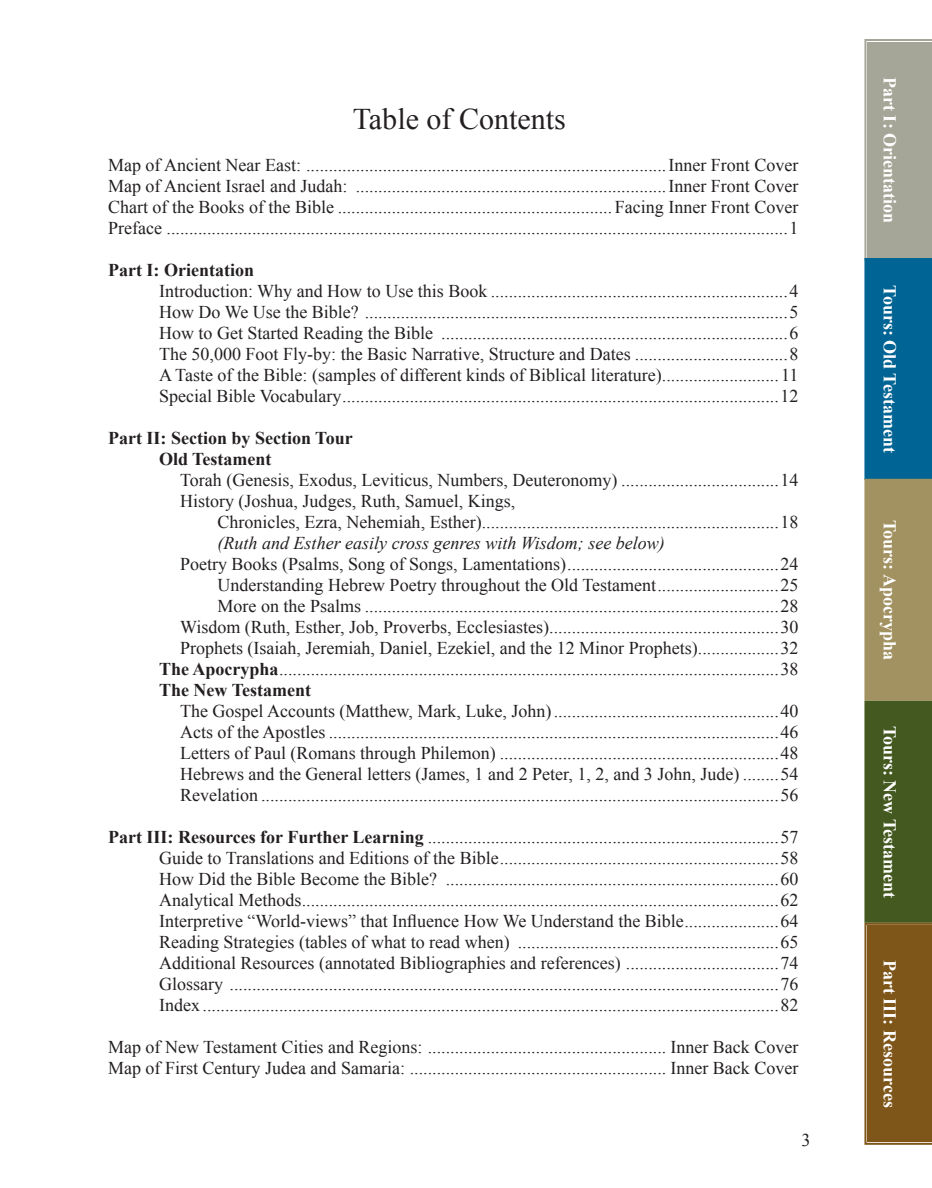
<style>
.page{position:relative;width:932px;height:1188px;background:#fff}
.page>*{position:absolute;margin:0;border:0;box-sizing:border-box;transform-origin:0 0}
.t1{font:30px "Times New Roman";color:#231f20}
.t2{font:18px/21px "Times New Roman";color:#231f20}
.t3{font:700 18px "Times New Roman";color:#fff}
.t4{font:700 18px "Times New Roman";color:#231f20}
.t5{font:italic 18px "Times New Roman";color:#231f20}
.s1{font-weight:700}
</style>
<div class="page">
<svg style="left:864px;top:39px;width:68px;height:1106px;background:#6b785d"></svg>
<p class="t1" style="left:353px;top:99px;width:214px">Table of Contents</p>
<p class="t2" style="left:108px;top:154px;width:692px">Map of Ancient Near East: ................................................................................Inner Front Cover</p>
<p class="t2" style="left:108px;top:175px;width:692px">Map of Ancient Israel and Judah: .....................................................................Inner Front Cover</p>
<p class="t2" style="left:108px;top:196px;width:692px">Chart of the Books of the Bible ............................................................. Facing Inner Front Cover</p>
<p class="t2" style="left:108px;top:217px;width:692px">Preface ..........................................................................................................................................1</p>
<p class="t4" style="left:108px;top:257px;width:147px">Part I: Orientation</p>
<p class="t2" style="left:159px;top:280px;width:641px">Introduction: Why and How to Use this Book ..................................................................4<br>How Do We Use the Bible? ..............................................................................................5</p>
<p class="t2" style="left:159px;top:322px;width:641px">How to Get Started Reading the Bible .............................................................................6</p>
<p class="t2" style="left:159px;top:343px;width:641px">The 50,000 Foot Fly-by: the Basic Narrative, Structure and Dates ..................................8</p>
<p class="t2" style="left:159px;top:364px;width:641px">A Taste of the Bible: (samples of different kinds of Biblical literature)..........................11</p>
<p class="t2" style="left:159px;top:385px;width:641px">Special Bible Vocabulary.................................................................................................12</p>
<p class="t4" style="left:108px;top:425px;width:246px">Part II: Section by Section Tour</p>
<p class="t4" style="left:159px;top:446px;width:114px">Old Testament</p>
<p class="t2" style="left:180px;top:469px;width:619px">Torah (Genesis, Exodus, Leviticus, Numbers, Deuteronomy) ...................................14</p>
<p class="t2" style="left:180px;top:490px;width:336px">History (Joshua, Judges, Ruth, Samuel, Kings,</p>
<p class="t2" style="left:217px;top:511px;width:582px">Chronicles, Ezra, Nehemiah, Esther)..................................................................18</p>
<p class="t5" style="left:218px;top:530px;width:449px">(Ruth and Esther easily cross genres with Wisdom; see below)</p>
<p class="t2" style="left:180px;top:553px;width:619px">Poetry Books (Psalms, Song of Songs, Lamentations)...............................................24</p>
<p class="t2" style="left:217px;top:574px;width:582px">Understanding Hebrew Poetry throughout the Old Testament...........................25</p>
<p class="t2" style="left:217px;top:595px;width:582px">More on the Psalms ............................................................................................28</p>
<p class="t2" style="left:180px;top:616px;width:619px">Wisdom (Ruth, Esther, Job, Proverbs, Ecclesiastes)...................................................30</p>
<p class="t2" style="left:180px;top:637px;width:619px">Prophets (Isaiah, Jeremiah, Daniel, Ezekiel, and the 12 Minor Prophets)..................32</p>
<p class="t2" style="left:159px;top:658px;width:640px"><span class="s1">The Apocrypha</span>...............................................................................................................38</p>
<p class="t4" style="left:159px;top:677px;width:153px">The New Testament</p>
<p class="t2" style="left:180px;top:700px;width:619px">The Gospel Accounts (Matthew, Mark, Luke, John)..................................................40</p>
<p class="t2" style="left:180px;top:721px;width:619px">Acts of the Apostles ....................................................................................................46</p>
<p class="t2" style="left:180px;top:742px;width:619px">Letters of Paul (Romans through Philemon) ..............................................................48</p>
<p class="t2" style="left:180px;top:763px;width:619px">Hebrews and the General letters (James, 1 and 2 Peter, 1, 2, and 3 John, Jude) ........54</p>
<p class="t2" style="left:180px;top:784px;width:619px">Revelation ...................................................................................................................56</p>
<p class="t2" style="left:108px;top:826px;width:691px"><span class="s1">Part III: Resources for Further Learning</span> ..............................................................................57</p>
<p class="t2" style="left:159px;top:847px;width:641px">Guide to Translations and Editions of the Bible..............................................................58</p>
<p class="t2" style="left:159px;top:868px;width:641px">How Did the Bible Become the Bible? ..........................................................................60</p>
<p class="t2" style="left:159px;top:889px;width:641px">Analytical Methods..........................................................................................................62</p>
<p class="t2" style="left:159px;top:910px;width:641px">Interpretive “World-views” that Influence How We Understand the Bible.....................64</p>
<p class="t2" style="left:159px;top:931px;width:641px">Reading Strategies (tables of what to read when) ..........................................................65</p>
<p class="t2" style="left:159px;top:952px;width:641px">Additional Resources (annotated Bibliographies and references) ..................................74</p>
<p class="t2" style="left:159px;top:973px;width:641px">Glossary ..........................................................................................................................76</p>
<p class="t2" style="left:159px;top:994px;width:641px">Index ................................................................................................................................82</p>
<p class="t2" style="left:108px;top:1036px;width:692px">Map of New Testament Cities and Regions: ..................................................... Inner Back Cover</p>
<p class="t2" style="left:108px;top:1057px;width:692px">Map of First Century Judea and Samaria: ......................................................... Inner Back Cover</p>
<p class="t2" style="left:801px;top:1130px;width:10px">3</p>
<p class="t3" style="left:902px;top:77px;width:147px;rotate:90deg">Part I: Orientation</p>
<p class="t3" style="left:902px;top:285px;width:169px;rotate:90deg">Tours: Old Testament</p>
<p class="t3" style="left:902px;top:520px;width:141px;rotate:90deg">Tours: Apocrypha</p>
<p class="t3" style="left:902px;top:726px;width:174px;rotate:90deg">Tours: New Testament</p>
<p class="t3" style="left:902px;top:960px;width:149px;rotate:90deg">Part III: Resources</p>
</div>
